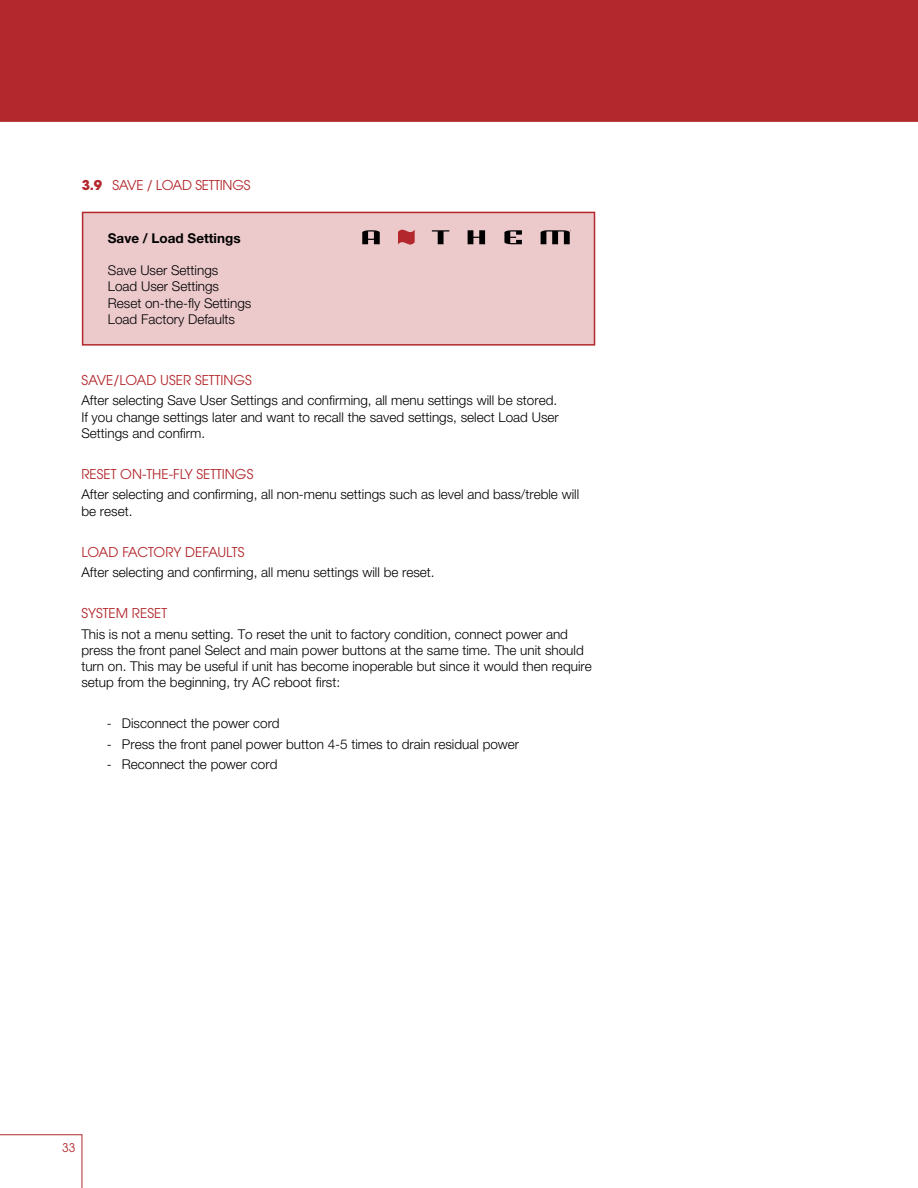
<style>
.page{position:relative;width:918px;height:1188px;background:#fff}
.page>*{position:absolute;margin:0;border:0;box-sizing:border-box;transform-origin:0 0}
.t1{font:300 13.5px/16.2px "Helvetica Neue";color:#000}
.t2{font:13.5px "Avant Garde";color:#b3282d}
.t3{font:13.5px "Avant Garde";letter-spacing:-.02em;color:#b3282d}
.t4{font:700 13.5px "Helvetica Neue";color:#000}
.t5{font:12px "Avant Garde";color:#b3282d}
.s1{font-weight:700}
</style>
<div class="page">
<svg style="left:0;top:1134px;width:82px;height:54px"></svg>
<div style="left:0;top:0;width:918px;height:122px;background:#b3282d"></div>
<div style="left:82px;top:212px;width:513px;height:134px;background:#ecc9cb;border:2px solid #b3282d"></div>
<svg style="left:362px;top:230px;width:18px;height:14px"></svg>
<svg style="left:432px;top:230px;width:17px;height:14px"></svg>
<svg style="left:468px;top:230px;width:17px;height:14px"></svg>
<svg style="left:504px;top:230px;width:18px;height:14px"></svg>
<svg style="left:541px;top:230px;width:29px;height:14px"></svg>
<svg style="left:398px;top:230px;width:17px;height:15px"></svg>
<p class="t3" style="left:82px;top:177px;width:170px"><span class="s1">3.9</span> SAVE / LOAD SETTINGS</p>
<p class="t4" style="left:108px;top:230px;width:134px">Save / Load Settings</p>
<p class="t1" style="left:108px;top:262px;width:145px">Save User Settings<br>Load User Settings<br>Reset on-the-fly Settings<br>Load Factory Defaults</p>
<p class="t2" style="left:81px;top:372px;width:172px">SAVE/LOAD USER SETTINGS</p>
<p class="t1" style="left:81px;top:392px;width:479px;text-align:justify">After selecting Save User Settings and confirming, all menu settings will be stored.<br>If you change settings later and want to recall the saved settings, select Load User Settings and confirm.</p>
<p class="t2" style="left:81px;top:466px;width:174px">RESET ON-THE-FLY SETTINGS</p>
<p class="t1" style="left:81px;top:486px;width:499px">After selecting and confirming, all non-menu settings such as level and bass/treble will be reset.</p>
<p class="t2" style="left:81px;top:544px;width:164px">LOAD FACTORY DEFAULTS</p>
<p class="t1" style="left:81px;top:564px;width:355px">After selecting and confirming, all menu settings will be reset.</p>
<p class="t2" style="left:81px;top:605px;width:87px">SYSTEM RESET</p>
<p class="t1" style="left:81px;top:625px;width:512px">This is not a menu setting. To reset the unit to factory condition, connect power and press the front panel Select and main power buttons at the same time. The unit should turn on. This may be useful if unit has become inoperable but since it would then require setup from the beginning, try AC reboot first:</p>
<p class="t1" style="left:107px;top:715px;width:174px">- Disconnect the power cord</p>
<p class="t1" style="left:107px;top:736px;width:414px">- Press the front panel power button 4-5 times to drain residual power</p>
<p class="t1" style="left:107px;top:756px;width:172px">- Reconnect the power cord</p>
<p class="t5" style="left:62px;top:1141px;width:15px">33</p>
</div>
